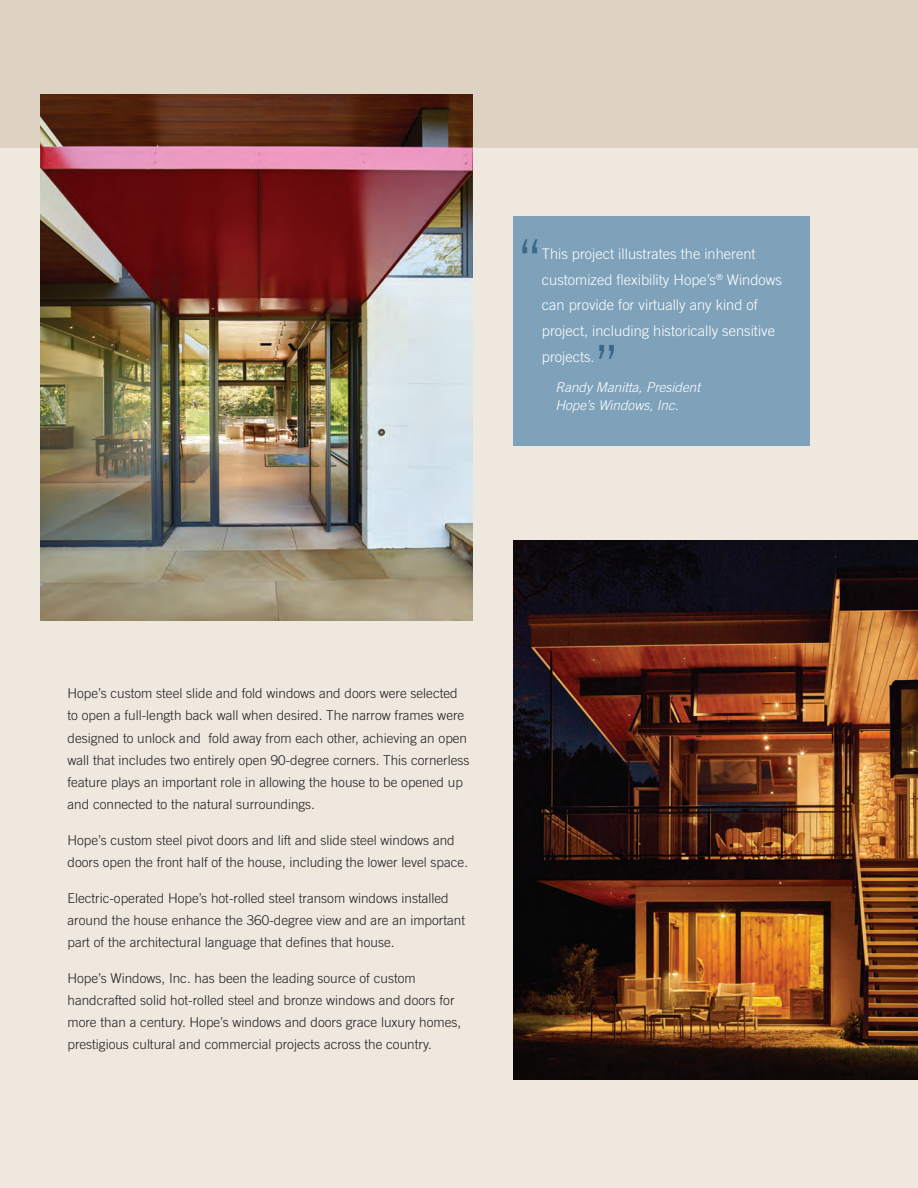
<style>
.page{position:relative;width:918px;height:1188px;background:#eee8df}
.page>*{position:absolute;margin:0;border:0;box-sizing:border-box;transform-origin:0 0}
.t1{font:55.5px "Trade Gothic LT Std";color:#3a6889;scale:.87 1}
.t2{font:300 14.7px/25.8px "Trade Gothic LT Std";color:#fff}
.t3{font:300 13.5px/22.2px "Trade Gothic LT Std";color:#231f20}
.t4{font:italic 300 13.5px "Trade Gothic LT Std";color:#fff}
</style>
<div class="page">
<div style="left:0;top:0;width:918px;height:148px;background:#ded3c3"></div>
<div style="left:513px;top:216px;width:297px;height:230px;background:#7ea2ba"></div>
<img style="left:40px;top:94px;width:432px;height:527px">
<img style="left:513px;top:540px;width:405px;height:540px">
<h1 class="t1" style="left:518px;top:227px;width:29px">“</h1>
<p class="t2" style="left:542px;top:241px;width:242px">This project illustrates the inherent customized flexibility Hope’s<sup>®</sup> Windows can provide for virtually any kind of project, including historically sensitive projects.</p>
<p class="t4" style="left:555px;top:379px;width:146px">Randy Manitta, President</p>
<h1 class="t1" style="left:595px;top:332px;width:29px">”</h1>
<p class="t4" style="left:555px;top:397px;width:125px">Hope’s Windows, Inc.</p>
<p class="t3" style="left:68px;top:682px;width:404px">Hope’s custom steel slide and fold windows and doors were selected to open a full-length back wall when desired. The narrow frames were designed to unlock and fold away from each other, achieving an open wall that includes two entirely open 90-degree corners. This cornerless feature plays an important role in allowing the house to be opened up and connected to the natural surroundings.</p>
<p class="t3" style="left:68px;top:829px;width:402px">Hope’s custom steel pivot doors and lift and slide steel windows and doors open the front half of the house, including the lower level space.</p>
<p class="t3" style="left:68px;top:887px;width:399px">Electric-operated Hope’s hot-rolled steel transom windows installed around the house enhance the 360-degree view and are an important part of the architectural language that defines that house.</p>
<p class="t3" style="left:68px;top:967px;width:395px">Hope’s Windows, Inc. has been the leading source of custom handcrafted solid hot-rolled steel and bronze windows and doors for more than a century. Hope’s windows and doors grace luxury homes, prestigious cultural and commercial projects across the country.</p>
</div>
